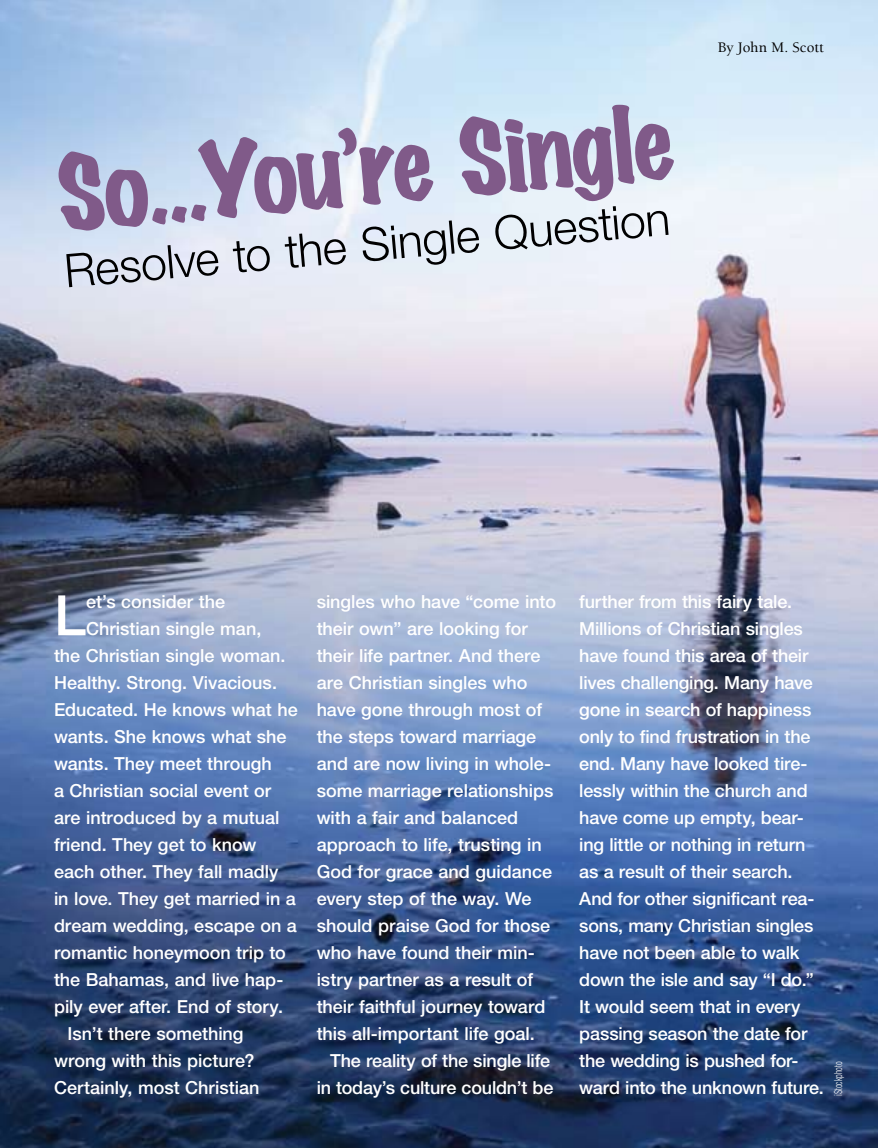
<style>
.page{position:relative;width:878px;height:1148px;background:#fff}
.page>*{position:absolute;margin:0;border:0;box-sizing:border-box;transform-origin:0 0}
.t1{font:expanded 92.85px "Marker Felt";color:#805a89}
.t2{font:500 55.8px "Helvetica Neue";color:#fff}
.t3{font:300 46.35px "Helvetica Neue";color:#000}
.t4{font:500 18px/27px "Helvetica Neue";letter-spacing:-.005em;color:#fff}
.t5{font:500 15px "Berkeley";letter-spacing:.005em;color:#000}
.t6{font:300 condensed 10.5px "Helvetica";color:#fff;scale:.8 1}
</style>
<div class="page">
<img style="left:0;top:0;width:878px;height:1148px">
<h1 class="t1" style="left:53px;top:146px;width:620px;rotate:-5deg">So…You’re Single</h1>
<h3 class="t3" style="left:62px;top:243px;width:617px;rotate:-5deg">Resolve to the Single Question</h3>
<p class="t5" style="left:718px;top:40px;width:107px">By John M. Scott</p>
<h2 class="t2" style="left:54px;top:582px;width:34px">L</h2>
<p class="t4" style="left:86px;top:588px;width:140px">et’s consider the</p>
<p class="t4" style="left:86px;top:615px;width:177px">Christian single man,</p>
<p class="t4" style="left:54px;top:642px;width:233px">the Christian single woman.</p>
<p class="t4" style="left:54px;top:669px;width:224px">Healthy. Strong. Vivacious.</p>
<p class="t4" style="left:54px;top:696px;width:245px">Educated. He knows what he</p>
<p class="t4" style="left:54px;top:723px;width:234px">wants. She knows what she</p>
<p class="t4" style="left:54px;top:750px;width:219px">wants. They meet through</p>
<p class="t4" style="left:54px;top:777px;width:219px">a Christian social event or</p>
<p class="t4" style="left:54px;top:804px;width:227px">are introduced by a mutual</p>
<p class="t4" style="left:54px;top:831px;width:204px">friend. They get to know</p>
<p class="t4" style="left:54px;top:858px;width:226px">each other. They fall madly</p>
<p class="t4" style="left:54px;top:885px;width:243px">in love. They get married in a</p>
<p class="t4" style="left:54px;top:912px;width:244px">dream wedding, escape on a</p>
<p class="t4" style="left:54px;top:939px;width:233px">romantic honeymoon trip to</p>
<p class="t4" style="left:54px;top:966px;width:231px">the Bahamas, and live hap-</p>
<p class="t4" style="left:54px;top:993px;width:230px">pily ever after. End of story.</p>
<p class="t4" style="left:67px;top:1020px;width:178px">Isn’t there something</p>
<p class="t4" style="left:54px;top:1047px;width:202px">wrong with this picture?</p>
<p class="t4" style="left:54px;top:1074px;width:207px">Certainly, most Christian</p>
<p class="t4" style="left:316px;top:588px;width:241px">singles who have “come into their own” are looking for their life partner. And there are Christian singles who have gone through most of the steps toward marriage and are now living in whole&shy;some marriage relationships with a fair and balanced approach to life, trusting in<br>God for grace and guidance every step of the way. We should praise God for those who have found their min&shy;istry partner as a result of their faithful journey toward this all-important life goal.</p>
<p class="t4" style="left:316px;top:1047px;width:238px;text-align:center">The reality of the single life in today’s culture couldn’t be</p>
<p class="t4" style="left:579px;top:588px;width:246px">further from this fairy tale.<br>Millions of Christian singles have found this area of their lives challenging. Many have gone in search of happiness only to find frustration in the end. Many have looked tire&shy;lessly within the church and have come up empty, bear&shy;ing little or nothing in return as a result of their search.<br>And for other significant rea&shy;sons, many Christian singles have not been able to walk down the isle and say “I do.”<br>It would seem that in every passing season the date for the wedding is pushed for&shy;ward into the unknown future.</p>
<p class="t6" style="left:832px;top:1096px;width:45px;rotate:-90deg">iStockphoto</p>
</div>
